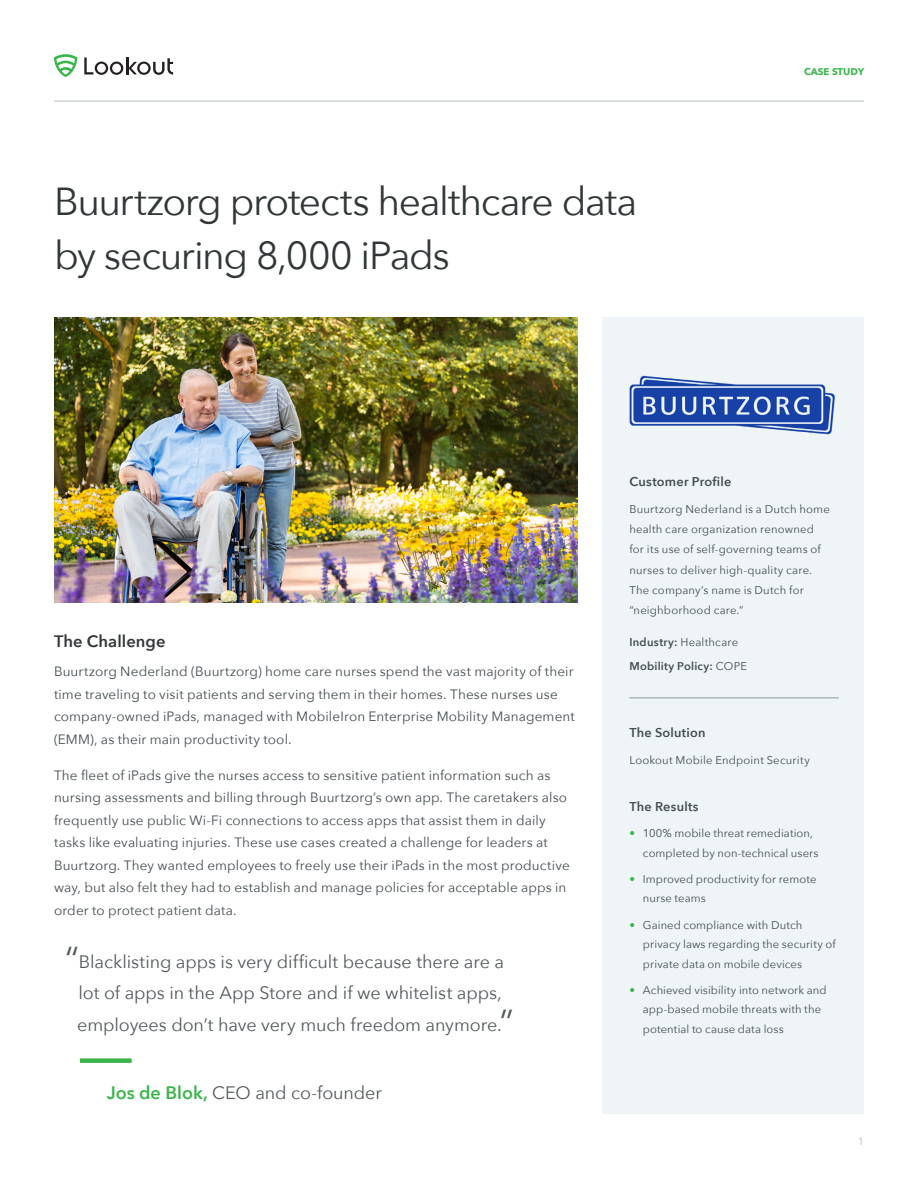
<style>
.page{position:relative;width:918px;height:1188px;background:#fff}
.page>*{position:absolute;margin:0;border:0;box-sizing:border-box;transform-origin:0 0}
.Headerline{font:39px/54px "Avenir Next";letter-spacing:-.035em;color:#313738}
.Lookout_Quote{font:18px/31.5px "Avenir Next";letter-spacing:-.005em;color:#53595c}
.Lookout_Quote_Author{font:18px "Avenir Next";letter-spacing:-.005em;color:#53595c}
.BodyCopy_Header{font:600 16.5px "Avenir Next";letter-spacing:.005em;color:#313738}
.BodyCopy{font:13.5px/22.5px "Avenir Next";letter-spacing:.01em;color:#444d51}
.SideNote_SubHeader{font:600 12.75px "Avenir Next";letter-spacing:.02em;color:#444d51}
.SideNote_BodyCopy{font:11.25px/19.5px "Avenir Next";letter-spacing:.015em;color:#444d51}
.Industry_Mobility_po{font:11.25px "Avenir Next";letter-spacing:.015em;color:#444d51}
.Industry_Mobility_po-2{font:600 11.25px "Avenir Next";letter-spacing:.02em;color:#444d51}
.t1{font:10.5px "Avenir Next";color:#b5bec3}
.t2{font:700 9.75px "Avenir Next";color:#3ab54a}
.s1{font-size:36px}
.s2{font-weight:600;color:#3ab54a}
.s3{font-weight:600}
.s4{font-weight:400}
.s5{color:#3ab54a}
</style>
<div class="page">
<hr style="left:54px;top:101px;width:810px;height:1px;background:#b5bec3">
<svg style="left:84px;top:57px;width:89px;height:18px"></svg>
<svg style="left:54px;top:54px;width:23px;height:23px"></svg>
<div style="left:602px;top:318px;width:262px;height:796px;background:#eff5f7"></div>
<img style="left:629px;top:375px;width:206px;height:60px">
<img style="left:54px;top:318px;width:523px;height:285px">
<div style="left:80px;top:1058px;width:52px;height:5px;background:#3ab54a"></div>
<hr style="left:629px;top:698px;width:210px;height:1px;background:#88959c">
<p class="Headerline" style="left:54px;top:172px;width:585px">Buurtzorg protects healthcare data by securing 8,000 iPads</p>
<p class="t2" style="left:804px;top:63px;width:62px">CASE STUDY</p>
<p class="BodyCopy_Header" style="left:54px;top:627px;width:113px">The Challenge</p>
<p class="BodyCopy" style="left:54px;top:660px;width:522px">Buurtzorg Nederland (Buurtzorg) home care nurses spend the vast majority of their time traveling to visit patients and serving them in their homes. These nurses use company-owned iPads, managed with MobileIron Enterprise Mobility Management (EMM), as their main productivity tool.</p>
<p class="BodyCopy" style="left:54px;top:763px;width:517px">The fleet of iPads give the nurses access to sensitive patient information such as nursing assessments and billing through Buurtzorg’s own app. The caretakers also frequently use public Wi-Fi connections to access apps that assist them in daily tasks like evaluating injuries. These use cases created a challenge for leaders at Buurtzorg. They wanted employees to freely use their iPads in the most productive way, but also felt they had to establish and manage policies for acceptable apps in order to protect patient data.</p>
<p class="Lookout_Quote" style="left:77px;top:945px;width:438px;text-indent:-12px"><span class="s1">“</span>Blacklisting apps is very difficult because there are a lot of apps in the App Store and if we whitelist apps, employees don’t have very much freedom anymore.<span class="s1">”</span></p>
<p class="Lookout_Quote_Author" style="left:107px;top:1077px;width:277px"><span class="s2">Jos de Blok,</span> CEO and co-founder</p>
<p class="SideNote_SubHeader" style="left:629px;top:470px;width:103px">Customer Profile</p>
<p class="SideNote_BodyCopy" style="left:629px;top:498px;width:202px;line-height:20.2px">Buurtzorg Nederland is a Dutch home health care organization renowned for its use of self-governing teams of nurses to deliver high-quality care.<br>The company’s name is Dutch for “neighborhood care.”</p>
<p class="Industry_Mobility_po" style="left:629px;top:632px;width:110px"><span class="s3">Industry:</span> Healthcare</p>
<p class="Industry_Mobility_po-2" style="left:629px;top:657px;width:119px">Mobility Policy: <span class="s4">COPE</span></p>
<p class="SideNote_SubHeader" style="left:629px;top:722px;width:78px">The Solution</p>
<p class="SideNote_BodyCopy" style="left:629px;top:750px;width:182px">Lookout Mobile Endpoint Security</p>
<p class="SideNote_SubHeader" style="left:629px;top:796px;width:71px">The Results</p>
<p class="SideNote_BodyCopy" style="left:643px;top:823px;width:177px;text-indent:-14px"><span class="s5">•</span> 100% mobile threat remediation, completed by non-technical users</p>
<p class="SideNote_BodyCopy" style="left:643px;top:869px;width:175px;text-indent:-14px"><span class="s5">•</span> Improved productivity for remote nurse teams</p>
<p class="SideNote_BodyCopy" style="left:643px;top:915px;width:194px;text-indent:-14px"><span class="s5">•</span> Gained compliance with Dutch privacy laws regarding the security of private data on mobile devices</p>
<p class="SideNote_BodyCopy" style="left:643px;top:980px;width:185px;text-indent:-14px"><span class="s5">•</span> Achieved visibility into network and app-based mobile threats with the potential to cause data loss</p>
<p class="t1" style="left:858px;top:1132px;width:8px">1</p>
</div>
